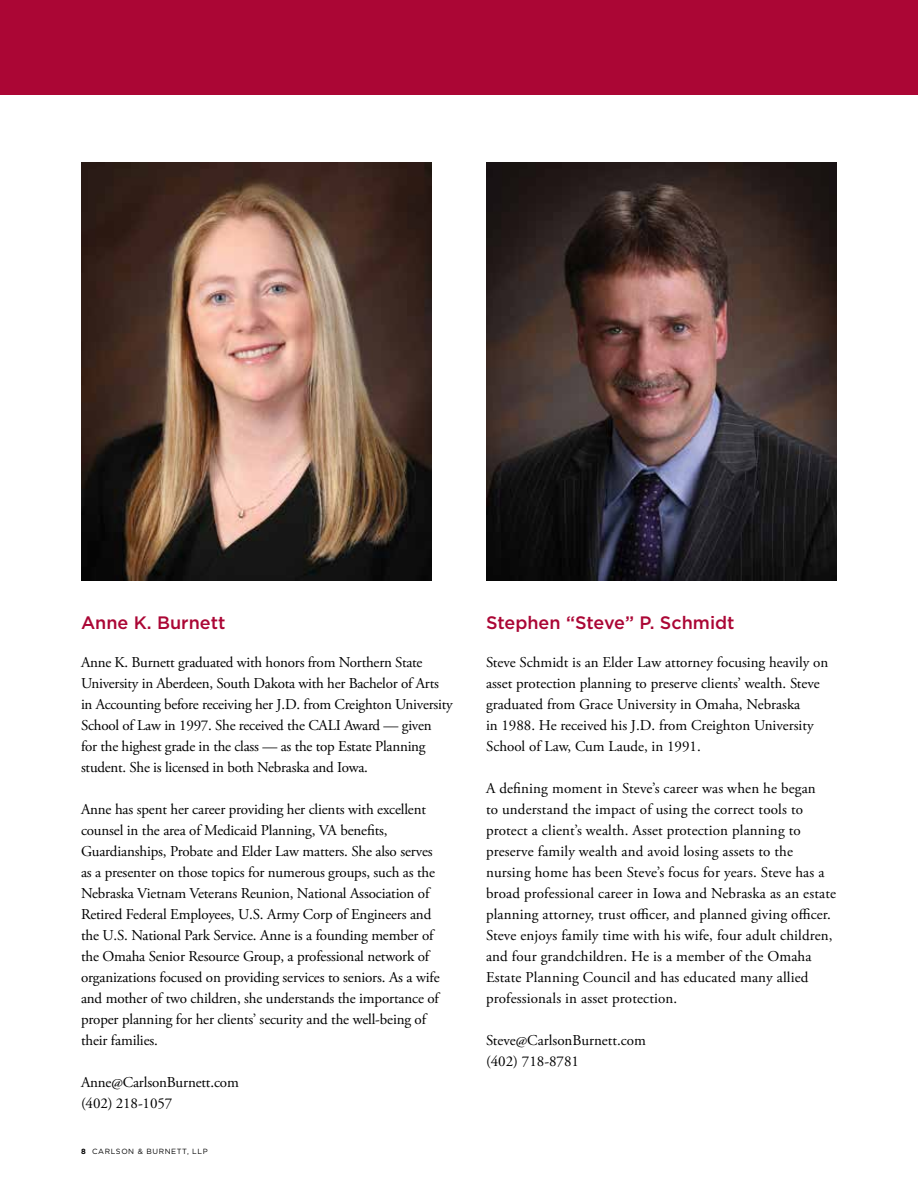
<style>
.page{position:relative;width:918px;height:1188px;background:#fff}
.page>*{position:absolute;margin:0;border:0;box-sizing:border-box;transform-origin:0 0}
.t1{font:500 18px "Gotham";color:#ab0635}
.t2{font:15px/21px "Adobe Garamond Pro";letter-spacing:-.01em;color:#000}
.t3{font:15px/21px "Adobe Garamond Pro";letter-spacing:.01em;color:#000}
.t4{font:7.5px "Gotham";letter-spacing:.08em;color:#000}
.s1{font-weight:700}
</style>
<div class="page">
<div style="left:0;top:0;width:918px;height:94px;background:#ab0635"></div>
<img style="left:81px;top:162px;width:351px;height:418px">
<img style="left:486px;top:162px;width:351px;height:419px">
<p class="t1" style="left:81px;top:613px;width:146px">Anne K. Burnett</p>
<p class="t2" style="left:81px;top:652px;width:373px">Anne K. Burnett graduated with honors from Northern State University in Aberdeen, South Dakota with her Bachelor of Arts in Accounting before receiving her J.D. from Creighton University School of Law in 1997. She received the CALI Award — given<br>for the highest grade in the class — as the top Estate Planning student. She is licensed in both Nebraska and Iowa.</p>
<p class="t2" style="left:81px;top:799px;width:360px">Anne has spent her career providing her clients with excellent counsel in the area of Medicaid Planning, VA benefits, Guardianships, Probate and Elder Law matters. She also serves as a presenter on those topics for numerous groups, such as the Nebraska Vietnam Veterans Reunion, National Association of Retired Federal Employees, U.S. Army Corp of Engineers and the U.S. National Park Service. Anne is a founding member of the Omaha Senior Resource Group, a professional network of organizations focused on providing services to seniors. As a wife and mother of two children, she understands the importance of proper planning for her clients’ security and the well-being of their families.</p>
<p class="t2" style="left:81px;top:1072px;width:159px">Anne@CarlsonBurnett.com (402) 218-1057</p>
<p class="t4" style="left:81px;top:1147px;width:128px"><span class="s1">8</span> CARLSON &amp; BURNETT, LLP</p>
<p class="t1" style="left:486px;top:613px;width:250px">Stephen “Steve” P. Schmidt</p>
<p class="t2" style="left:486px;top:652px;width:344px">Steve Schmidt is an Elder Law attorney focusing heavily on asset protection planning to preserve clients’ wealth. Steve graduated from Grace University in Omaha, Nebraska<br>in 1988. He received his J.D. from Creighton University School of Law, Cum Laude, in 1991.</p>
<p class="t3" style="left:486px;top:778px;width:352px">A defining moment in Steve’s career was when he began<br>to understand the impact of using the correct tools to protect a client’s wealth. Asset protection planning to preserve family wealth and avoid losing assets to the nursing home has been Steve’s focus for years. Steve has a broad professional career in Iowa and Nebraska as an estate planning attorney, trust officer, and planned giving officer.<br>Steve enjoys family time with his wife, four adult children, and four grandchildren. He is a member of the Omaha Estate Planning Council and has educated many allied professionals in asset protection.</p>
<p class="t2" style="left:486px;top:1030px;width:161px">Steve@CarlsonBurnett.com (402) 718-8781</p>
</div>
